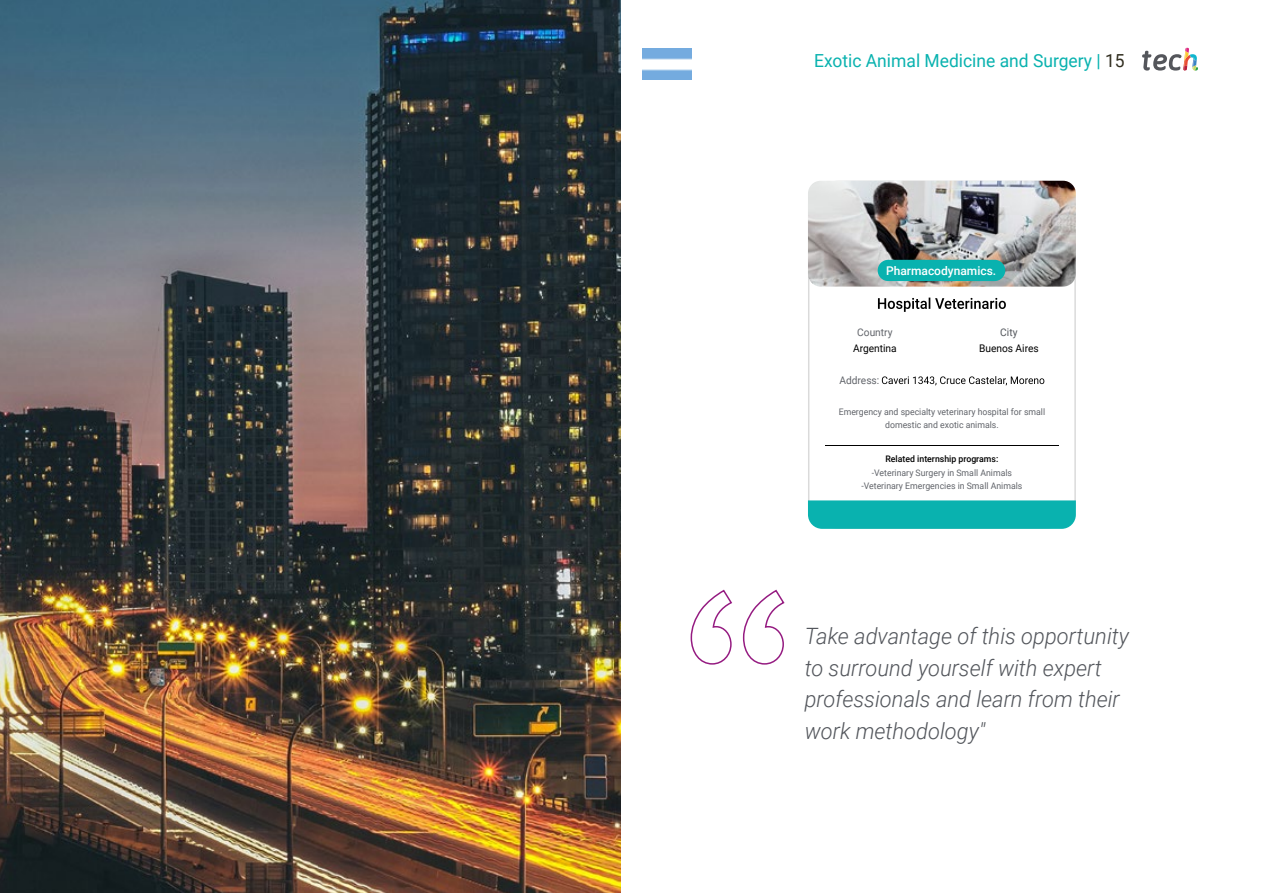
<style>
.page{position:relative;width:1263px;height:893px;background:#fff}
.page>*{position:absolute;margin:0;border:0;box-sizing:border-box;transform-origin:0 0}
.t1{font:italic 300 22.5px/31.5px "Roboto";color:#52555b}
.t2{font:18px "Roboto";color:#09b2af}
.t3{font:500 12px "Roboto";color:#fff}
.t4{font:10.5px "Roboto";color:#000}
.t5{font:10.5px "Roboto";color:#61646a}
.t6{font:10.5px "Roboto";color:#52555b}
.t7{font:9px/13.5px "Roboto";color:#61646a;text-align:center}
.t8{font:500 9px "Roboto";color:#000}
.s1{color:#00b0ae}
.s2{color:#312e20}
</style>
<div class="page">
<img style="left:0;top:0;width:621px;height:893px">
<svg style="left:1142px;top:48px;width:56px;height:23px"></svg>
<svg style="left:690px;top:589px;width:95px;height:76px"></svg>
<svg style="left:808px;top:180px;width:268px;height:320px"></svg>
<img style="left:808px;top:181px;width:268px;height:106px">
<div style="left:878px;top:260px;width:127px;height:21px;background:#09b2af;border-radius:11px"></div>
<svg style="left:808px;top:500px;width:268px;height:29px;background:#10b4b1"></svg>
<hr style="left:825px;top:445px;width:234px;height:1px;background:#000">
<svg style="left:878px;top:298px;width:128px;height:14px"></svg>
<svg style="left:882px;top:376px;width:162px;height:9px"></svg>
<h2 class="t2" style="left:814px;top:48px;width:312px">Exotic Animal Medicine and Surgery <span class="s1">|</span> <span class="s2">15</span></h2>
<h3 class="t3" style="left:886px;top:262px;width:112px">Pharmacodynamics.</h3>
<p class="t5" style="left:857px;top:324px;width:37px">Country</p>
<p class="t4" style="left:853px;top:341px;width:45px">Argentina</p>
<p class="t6" style="left:1000px;top:324px;width:19px">City</p>
<p class="t4" style="left:979px;top:341px;width:61px">Buenos Aires</p>
<p class="t5" style="left:839px;top:373px;width:41px">Address:</p>
<p class="t7" style="left:839px;top:405px;width:208px">Emergency and specialty veterinary hospital for small domestic and exotic animals.</p>
<p class="t8" style="left:885px;top:453px;width:114px">Related internship programs:</p>
<p class="t7" style="left:861px;top:465px;width:163px">-Veterinary Surgery in Small Animals -Veterinary Emergencies in Small Animals</p>
<h1 class="t1" style="left:805px;top:620px;width:326px">Take advantage of this opportunity to surround yourself with expert professionals and learn from their work methodology"</h1>
</div>
